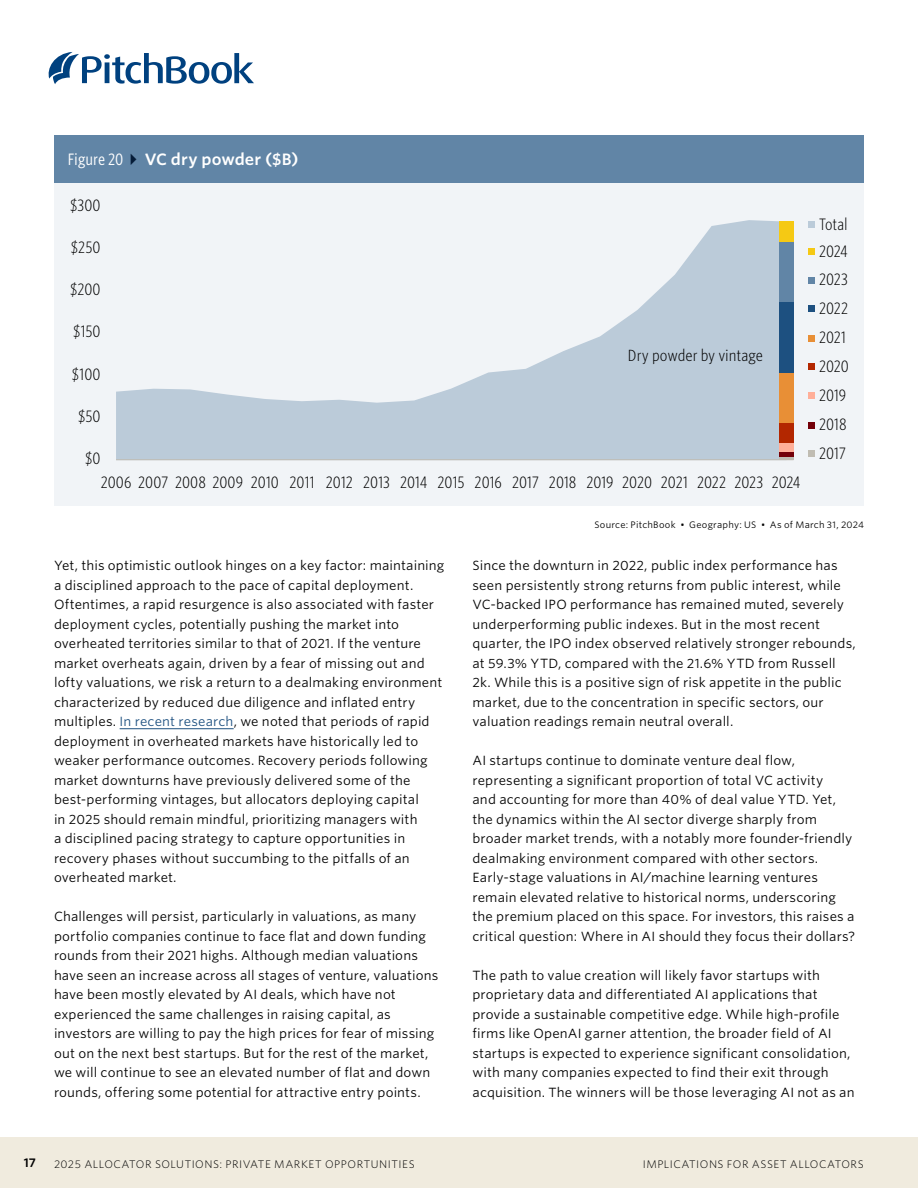
<style>
.page{position:relative;width:918px;height:1188px;background:#fff}
.page>*{position:absolute;margin:0;border:0;box-sizing:border-box;transform-origin:0 0}
.t1{font:300 15.75px/28.8px "Whitney Cond S Sm";letter-spacing:-.005em;color:#000}
.Allocators_chart_title{font:600 15.75px "Whitney S Sm";letter-spacing:.005em;color:#fff}
.Allocators_chart_title-2{font:15.75px "Whitney Cond S Sm";color:#fff}
.t2{font:300 15.45px "Whitney Cond S Sm";color:#000;scale:1.05 1}
.Allocators_body_copy{font:12.75px/19.5px "Whitney S Sm";letter-spacing:.01em;color:#000}
.t3{font:600 12px "Whitney S Sm";color:#000}
.Allocators_footer_left{font:300 10.5px "Whitney S Sm";letter-spacing:.05em;color:#000}
.Allocators_footer_right{font:300 10.5px "Whitney S Sm";letter-spacing:.045em;color:#000}
.Allocators_source_tag{font:9px "Whitney S Sm";letter-spacing:.025em;color:#000}
.s1{color:#1d5080}
</style>
<div class="page">
<div style="left:0;top:1137px;width:918px;height:51px;background:#f0ebde"></div>
<svg style="left:49px;top:52px;width:205px;height:32px"></svg>
<div style="left:54px;top:182px;width:810px;height:324px;background:#f1f4f7"></div>
<div style="left:54px;top:135px;width:810px;height:47px;background:#6185a6"></div>
<svg style="left:116px;top:220px;width:671px;height:239px"></svg>
<hr style="left:779px;top:457px;width:15px;height:3px;background:#c0bcb2">
<div style="left:779px;top:451px;width:15px;height:6px;background:#730008"></div>
<div style="left:779px;top:443px;width:15px;height:8px;background:#ffaf99"></div>
<div style="left:779px;top:423px;width:15px;height:20px;background:#b32700"></div>
<div style="left:779px;top:373px;width:15px;height:50px;background:#e88f36"></div>
<div style="left:779px;top:302px;width:15px;height:71px;background:#1d5080"></div>
<div style="left:779px;top:242px;width:15px;height:60px;background:#6185a6"></div>
<div style="left:779px;top:222px;width:15px;height:20px;background:#f5c914"></div>
<hr style="left:116px;top:459px;width:678px;height:1px;background:#c0bcb2">
<svg style="left:809px;top:249px;width:6px;height:6px"></svg>
<div style="left:809px;top:277px;width:6px;height:7px;background:#6185a6"></div>
<svg style="left:809px;top:306px;width:6px;height:6px"></svg>
<svg style="left:809px;top:335px;width:6px;height:6px"></svg>
<div style="left:809px;top:363px;width:6px;height:7px;background:#b32700"></div>
<svg style="left:809px;top:393px;width:6px;height:6px"></svg>
<svg style="left:809px;top:422px;width:6px;height:6px"></svg>
<div style="left:809px;top:450px;width:6px;height:7px;background:#c0bcb2"></div>
<svg style="left:809px;top:222px;width:6px;height:6px"></svg>
<hr style="left:120px;top:728px;width:114px;height:1px;background:#1d5080">
<p class="Allocators_chart_title-2" style="left:68px;top:149px;width:57px">Figure 20</p>
<p class="Allocators_chart_title" style="left:145px;top:148px;width:155px">VC dry powder ($B)</p>
<p class="t1" style="left:70px;top:190px;width:32px">$300</p>
<p class="t1" style="left:71px;top:233px;width:31px">$250</p>
<p class="t1" style="left:70px;top:275px;width:32px">$200</p>
<p class="t1" style="left:73px;top:317px;width:29px">$150</p>
<p class="t1" style="left:72px;top:359px;width:30px">$100</p>
<p class="t1" style="left:78px;top:401px;width:24px">$50</p>
<p class="t1" style="left:85px;top:443px;width:17px">$0</p>
<p class="t2" style="left:628px;top:345px;width:130px">Dry powder by vintage</p>
<p class="t1" style="left:101px;top:467px;width:701px">2006 2007 2008 2009 2010 2011 2012 2013 2014 2015 2016 2017 2018 2019 2020 2021 2022 2023 2024</p>
<p class="t1" style="left:819px;top:209px;width:30px">Total</p>
<p class="t1" style="left:819px;top:236px;width:31px">2024<br>2023<br>2022<br>2021<br>2020<br>2019<br>2018<br>2017</p>
<p class="Allocators_body_copy" style="left:54px;top:556px;width:392px">Yet, this optimistic outlook hinges on a key factor: maintaining a disciplined approach to the pace of capital deployment.<br>Oftentimes, a rapid resurgence is also associated with faster deployment cycles, potentially pushing the market into overheated territories similar to that of 2021. If the venture market overheats again, driven by a fear of missing out and lofty valuations, we risk a return to a dealmaking environment characterized by reduced due diligence and inflated entry multiples. <span class="s1">In recent research</span>, we noted that periods of rapid deployment in overheated markets have historically led to weaker performance outcomes. Recovery periods following market downturns have previously delivered some of the best-performing vintages, but allocators deploying capital<br>in 2025 should remain mindful, prioritizing managers with<br>a disciplined pacing strategy to capture opportunities in recovery phases without succumbing to the pitfalls of an overheated market.</p>
<p class="Allocators_body_copy" style="left:54px;top:907px;width:386px">Challenges will persist, particularly in valuations, as many portfolio companies continue to face flat and down funding rounds from their 2021 highs. Although median valuations have seen an increase across all stages of venture, valuations have been mostly elevated by AI deals, which have not experienced the same challenges in raising capital, as investors are willing to pay the high prices for fear of missing out on the next best startups. But for the rest of the market, we will continue to see an elevated number of flat and down rounds, offering some potential for attractive entry points.</p>
<p class="Allocators_source_tag" style="left:595px;top:519px;width:271px">Source: PitchBook • Geography: US • As of March 31, 2024</p>
<p class="Allocators_body_copy" style="left:472px;top:556px;width:385px">Since the downturn in 2022, public index performance has seen persistently strong returns from public interest, while VC-backed IPO performance has remained muted, severely underperforming public indexes. But in the most recent quarter, the IPO index observed relatively stronger rebounds, at 59.3% YTD, compared with the 21.6% YTD from Russell 2k. While this is a positive sign of risk appetite in the public market, due to the concentration in specific sectors, our valuation readings remain neutral overall.</p>
<p class="Allocators_body_copy" style="left:472px;top:751px;width:384px">AI startups continue to dominate venture deal flow, representing a significant proportion of total VC activity<br>and accounting for more than 40% of deal value YTD. Yet, the dynamics within the AI sector diverge sharply from broader market trends, with a notably more founder-friendly dealmaking environment compared with other sectors.<br>Early-stage valuations in AI/machine learning ventures remain elevated relative to historical norms, underscoring the premium placed on this space. For investors, this raises a critical question: Where in AI should they focus their dollars?</p>
<p class="Allocators_body_copy" style="left:472px;top:965px;width:384px">The path to value creation will likely favor startups with proprietary data and differentiated AI applications that provide a sustainable competitive edge. While high-profile firms like OpenAI garner attention, the broader field of AI startups is expected to experience significant consolidation, with many companies expected to find their exit through acquisition. The winners will be those leveraging AI not as an</p>
<p class="t3" style="left:24px;top:1154px;width:14px">17</p>
<p class="Allocators_footer_left" style="left:54px;top:1156px;width:362px">2025 ALLOCATOR SOLUTIONS: PRIVATE MARKET OPPORTUNITIES</p>
<p class="Allocators_footer_right" style="left:643px;top:1157px;width:223px">IMPLICATIONS FOR ASSET ALLOCATORS</p>
</div>
